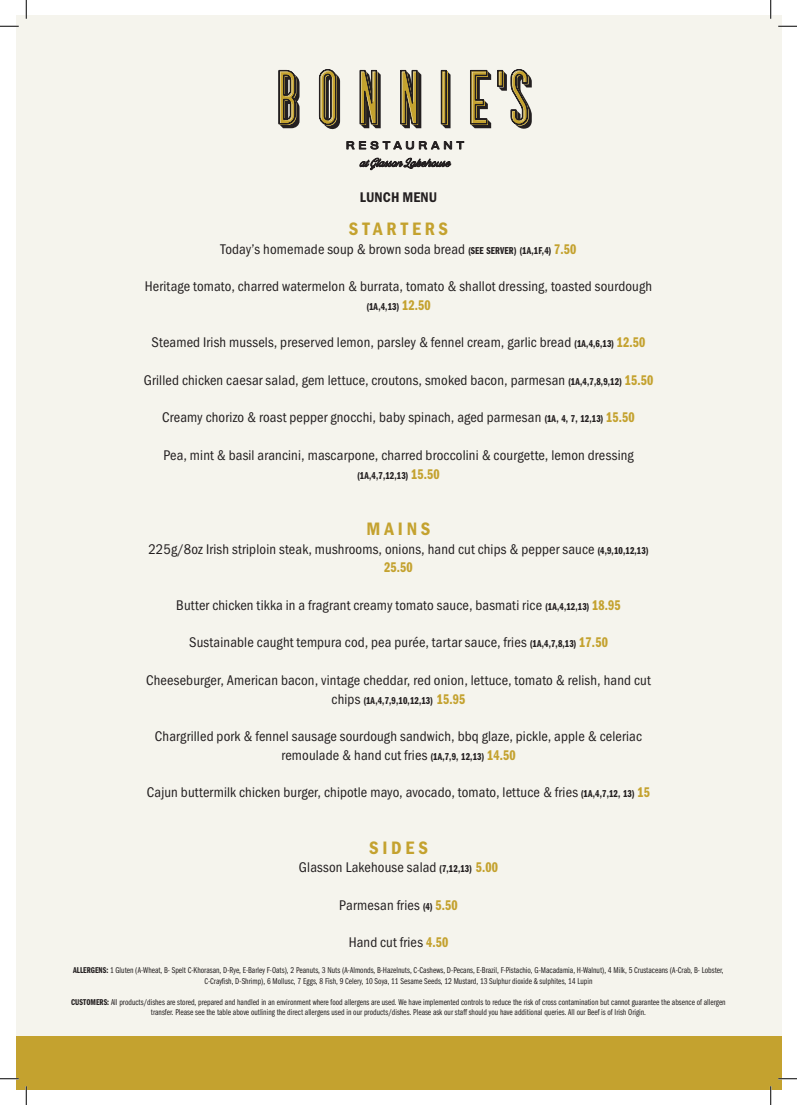
<style>
.page{position:relative;width:797px;height:1105px;background:#fff}
.page>*{position:absolute;margin:0;border:0;box-sizing:border-box;transform-origin:0 0}
.t1{font:18.62px "Franklin Gothic URW Con Dem";letter-spacing:.2em;color:#c4a22f}
.t2{font:14.5px/18.8px "Franklin Gothic URW Cond";letter-spacing:.01em;color:#231f20;text-align:center}
.t3{font:14.5px "Franklin Gothic URW Con Dem";letter-spacing:.01em;color:#231f20}
.t4{font:10.38px "Franklin Gothic URW Com Dem";letter-spacing:.01em;color:#231f20}
.t5{font:8.75px/10.5px "Franklin Gothic URW Com Boo";color:#231f20;text-align:center}
.s1{font-family:"Franklin Gothic URW Com Dem";font-size:10.38px}
.s2{font-family:"Franklin Gothic URW Com Dem";color:#c4a22f}
.s3{font-size:14.5px;color:#c4a22f}
.s4{font-family:"Franklin Gothic URW Cond";font-size:14.5px}
.s5{font-family:"Franklin Gothic URW Com Dem"}
</style>
<div class="page">
<div style="left:16px;top:16px;width:765px;height:1073px;background:#f5f4ed"></div>
<div style="left:16px;top:1036px;width:765px;height:53px;background:#c4a22f"></div>
<svg style="left:347px;top:141px;width:117px;height:8px"></svg>
<svg style="left:360px;top:158px;width:91px;height:12px"></svg>
<svg style="left:278px;top:70px;width:21px;height:58px"></svg>
<svg style="left:319px;top:69px;width:21px;height:61px"></svg>
<svg style="left:360px;top:70px;width:21px;height:58px"></svg>
<svg style="left:400px;top:70px;width:21px;height:58px"></svg>
<svg style="left:441px;top:70px;width:9px;height:58px"></svg>
<svg style="left:470px;top:70px;width:21px;height:58px"></svg>
<svg style="left:497px;top:69px;width:35px;height:60px"></svg>
<svg style="left:0;top:25px;width:19px;height:2px"></svg>
<svg style="left:778px;top:25px;width:19px;height:2px"></svg>
<svg style="left:0;top:1078px;width:19px;height:1px"></svg>
<svg style="left:778px;top:1078px;width:19px;height:1px"></svg>
<svg style="left:25px;top:0;width:2px;height:19px"></svg>
<svg style="left:25px;top:1086px;width:2px;height:19px"></svg>
<svg style="left:770px;top:0;width:1px;height:19px"></svg>
<svg style="left:770px;top:1086px;width:1px;height:19px"></svg>
<p class="t3" style="left:360px;top:188px;width:79px">LUNCH MENU</p>
<p class="t1" style="left:349px;top:216px;width:101px">STARTERS</p>
<p class="t2" style="left:220px;top:238px;width:357px">Today’s homemade soup &amp; brown soda bread <span class="s1">(SEE SERVER) (1A,1F,4)</span> <span class="s2">7.50</span></p>
<p class="t2" style="left:145px;top:276px;width:509px">Heritage tomato, charred watermelon &amp; burrata, tomato &amp; shallot dressing, toasted sourdough</p>
<p class="t4" style="left:366px;top:299px;width:66px">(1A,4,13) <span class="s3">12.50</span></p>
<p class="t2" style="left:151px;top:332px;width:495px">Steamed Irish mussels, preserved lemon, parsley &amp; fennel cream, garlic bread <span class="s1">(1A,4,6,13)</span> <span class="s2">12.50</span></p>
<p class="t2" style="left:144px;top:370px;width:511px">Grilled chicken caesar salad, gem lettuce, croutons, smoked bacon, parmesan <span class="s1">(1A,4,7,8,9,12)</span> <span class="s2">15.50</span></p>
<p class="t2" style="left:162px;top:407px;width:474px">Creamy chorizo &amp; roast pepper gnocchi, baby spinach, aged parmesan <span class="s1">(1A, 4, 7, 12,13)</span> <span class="s2">15.50</span></p>
<p class="t2" style="left:163px;top:445px;width:472px">Pea, mint &amp; basil arancini, mascarpone, charred broccolini &amp; courgette, lemon dressing</p>
<p class="t4" style="left:357px;top:468px;width:84px">(1A,4,7,12,13) <span class="s3">15.50</span></p>
<p class="t1" style="left:366px;top:516px;width:65px">MAINS</p>
<p class="t2" style="left:148px;top:538px;width:502px">225g/8oz Irish striploin steak, mushrooms, onions, hand cut chips &amp; pepper sauce <span class="s1">(4,9,10,12,13)<br></span><span class="s2">25.50</span></p>
<p class="t2" style="left:176px;top:595px;width:446px">Butter chicken tikka in a fragrant creamy tomato sauce, basmati rice <span class="s1">(1A,4,12,13)</span> <span class="s2">18.95</span></p>
<p class="t2" style="left:189px;top:632px;width:420px">Sustainable caught tempura cod, pea purée, tartar sauce, fries <span class="s1">(1A,4,7,8,13)</span> <span class="s2">17.50</span></p>
<p class="t2" style="left:146px;top:670px;width:506px">Cheeseburger, American bacon, vintage cheddar, red onion, lettuce, tomato &amp; relish, hand cut</p>
<p class="t4" style="left:331px;top:693px;width:135px"><span class="s4">chips</span> (1A,4,7,9,10,12,13) <span class="s3">15.95</span></p>
<p class="t2" style="left:155px;top:726px;width:488px">Chargrilled pork &amp; fennel sausage sourdough sandwich, bbq glaze, pickle, apple &amp; celeriac remoulade &amp; hand cut fries <span class="s1">(1A,7,9, 12,13)</span> <span class="s2">14.50</span></p>
<p class="t2" style="left:147px;top:782px;width:504px">Cajun buttermilk chicken burger, chipotle mayo, avocado, tomato, lettuce &amp; fries <span class="s1">(1A,4,7,12, 13)</span> <span class="s2">15</span></p>
<p class="t1" style="left:369px;top:835px;width:60px">SIDES</p>
<p class="t2" style="left:299px;top:857px;width:200px">Glasson Lakehouse salad <span class="s1">(7,12,13)</span> <span class="s2">5.00</span></p>
<p class="t2" style="left:339px;top:895px;width:120px">Parmesan fries <span class="s1">(4)</span> <span class="s2">5.50</span></p>
<p class="t2" style="left:349px;top:932px;width:101px">Hand cut fries <span class="s2">4.50</span></p>
<p class="t5" style="left:73px;top:964px;width:652px"><span class="s5">ALLERGENS:</span> 1 Gluten (A-Wheat, B- Spelt C-Khorasan, D-Rye, E-Barley F-Oats), 2 Peanuts, 3 Nuts (A-Almonds, B-Hazelnuts, C-Cashews, D-Pecans, E-Brazil, F-Pistachio, G-Macadamia, H-Walnut), 4 Milk, 5 Crustaceans (A-Crab, B- Lobster,<br>C-Crayfish, D-Shrimp), 6 Mollusc, 7 Eggs, 8 Fish, 9 Celery, 10 Soya, 11 Sesame Seeds, 12 Mustard, 13 Sulphur dioxide &amp; sulphites, 14 Lupin</p>
<p class="t5" style="left:71px;top:996px;width:656px"><span class="s5">CUSTOMERS:</span> All products/dishes are stored, prepared and handled in an environment where food allergens are used. We have implemented controls to reduce the risk of cross contamination but cannot guarantee the absence of allergen transfer. Please see the table above outlining the direct allergens used in our products/dishes. Please ask our staff should you have additional queries. All our Beef is of Irish Origin.</p>
</div>
